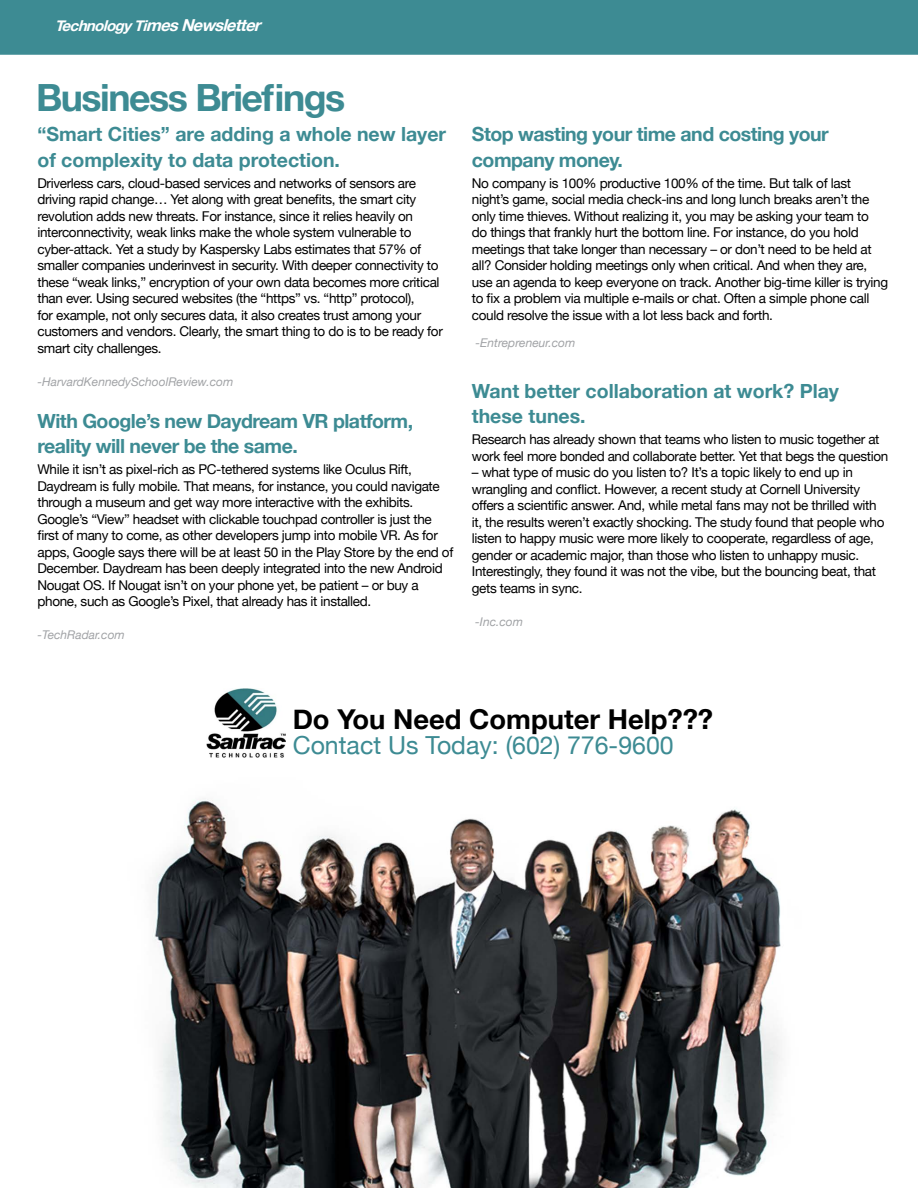
<style>
.page{position:relative;width:918px;height:1188px;background:#fff}
.page>*{position:absolute;margin:0;border:0;box-sizing:border-box;transform-origin:0 0}
.t1{font:700 37.5px "Helvetica Neue";letter-spacing:-.04em;color:#3d8b93}
.t2{font:700 27.45px "Helvetica Neue";color:#000}
.t3{font:24.9px "Helvetica Neue";color:#3d8b93}
.t4{font:700 19.5px/25.5px "Helvetica Neue";color:#3d8b93}
.t5{font:700 19.5px/25.5px "Helvetica Neue";letter-spacing:-.02em;color:#3d8b93}
.t6{font:italic 700 16.5px "Helvetica Neue";color:#fff}
.t7{font:13.5px/16.5px "Helvetica Neue";letter-spacing:-.025em;color:#000}
.t8{font:italic 12px "Helvetica Neue";color:#a1a3a6}
.s1{font-size:15px}
</style>
<div class="page">
<div style="left:0;top:0;width:918px;height:55px;background:#3d8b93"></div>
<img style="left:152px;top:799px;width:630px;height:389px">
<img style="left:207px;top:688px;width:78px;height:70px">
<p class="t6" style="left:55px;top:15px;width:212px"><span class="s1">Technology Ti</span>mesNewsletter</p>
<h1 class="t1" style="left:36px;top:75px;width:311px">Business Briefings</h1>
<h3 class="t4" style="left:38px;top:121px;width:410px">“Smart Cities” are adding a whole new layer of complexity to data protection.</h3>
<p class="t7" style="left:38px;top:175px;width:407px">Driverless cars, cloud-based services and networks of sensors are driving rapid change… Yet along with great benefits, the smart city revolution adds new threats. For instance, since it relies heavily on interconnectivity, weak links make the whole system vulnerable to cyber-attack. Yet a study by Kaspersky Labs estimates that 57% of smaller companies underinvest in security. With deeper connectivity to these “weak links,” encryption of your own data becomes more critical than ever. Using secured websites (the “https” vs. “http” protocol),<br>for example, not only secures data, it also creates trust among your customers and vendors. Clearly, the smart thing to do is to be ready for smart city challenges.</p>
<p class="t8" style="left:38px;top:374px;width:197px">-HarvardKennedySchoolReview.com</p>
<h3 class="t5" style="left:38px;top:408px;width:377px">With Google’s new Daydream VR platform, reality will never be the same.</h3>
<p class="t7" style="left:38px;top:461px;width:417px">While it isn’t as pixel-rich as PC-tethered systems like Oculus Rift, Daydream is fully mobile. That means, for instance, you could navigate through a museum and get way more interactive with the exhibits.<br>Google’s “View” headset with clickable touchpad controller is just the first of many to come, as other developers jump into mobile VR. As for apps, Google says there will be at least 50 in the Play Store by the end of December. Daydream has been deeply integrated into the new Android Nougat OS. If Nougat isn’t on your phone yet, be patient – or buy a phone, such as Google’s Pixel, that already has it installed.</p>
<p class="t8" style="left:38px;top:628px;width:89px">-TechRadar.com</p>
<h3 class="t5" style="left:472px;top:121px;width:359px">Stop wasting your time and costing your company money.</h3>
<p class="t7" style="left:472px;top:175px;width:418px">No company is 100% productive 100% of the time. But talk of last night’s game, social media check-ins and long lunch breaks aren’t the only time thieves. Without realizing it, you may be asking your team to<br>do things that frankly hurt the bottom line. For instance, do you hold meetings that take longer than necessary – or don’t need to be held at all? Consider holding meetings only when critical. And when they are, use an agenda to keep everyone on track. Another big-time killer is trying to fix a problem via multiple e-mails or chat. Often a simple phone call could resolve the issue with a lot less back and forth.</p>
<p class="t8" style="left:476px;top:335px;width:101px">-Entrepreneur.com</p>
<h3 class="t4" style="left:472px;top:378px;width:369px">Want better collaboration at work? Play these tunes.</h3>
<p class="t7" style="left:472px;top:431px;width:418px">Research has already shown that teams who listen to music together at work feel more bonded and collaborate better. Yet that begs the question</p>
<p class="t7" style="left:472px;top:464px;width:414px">– what type of music do you listen to? It’s a topic likely to end up in wrangling and conflict. However, a recent study at Cornell University offers a scientific answer. And, while metal fans may not be thrilled with it, the results weren’t exactly shocking. The study found that people who listen to happy music were more likely to cooperate, regardless of age, gender or academic major, than those who listen to unhappy music.<br>Interestingly, they found it was not the vibe, but the bouncing beat, that gets teams in sync.</p>
<p class="t8" style="left:475px;top:614px;width:49px">-Inc.com</p>
<h2 class="t2" style="left:293px;top:702px;width:422px">Do You Need Computer Help???</h2>
<h3 class="t3" style="left:293px;top:730px;width:383px">Contact Us Today: (602) 776-9600</h3>
</div>
